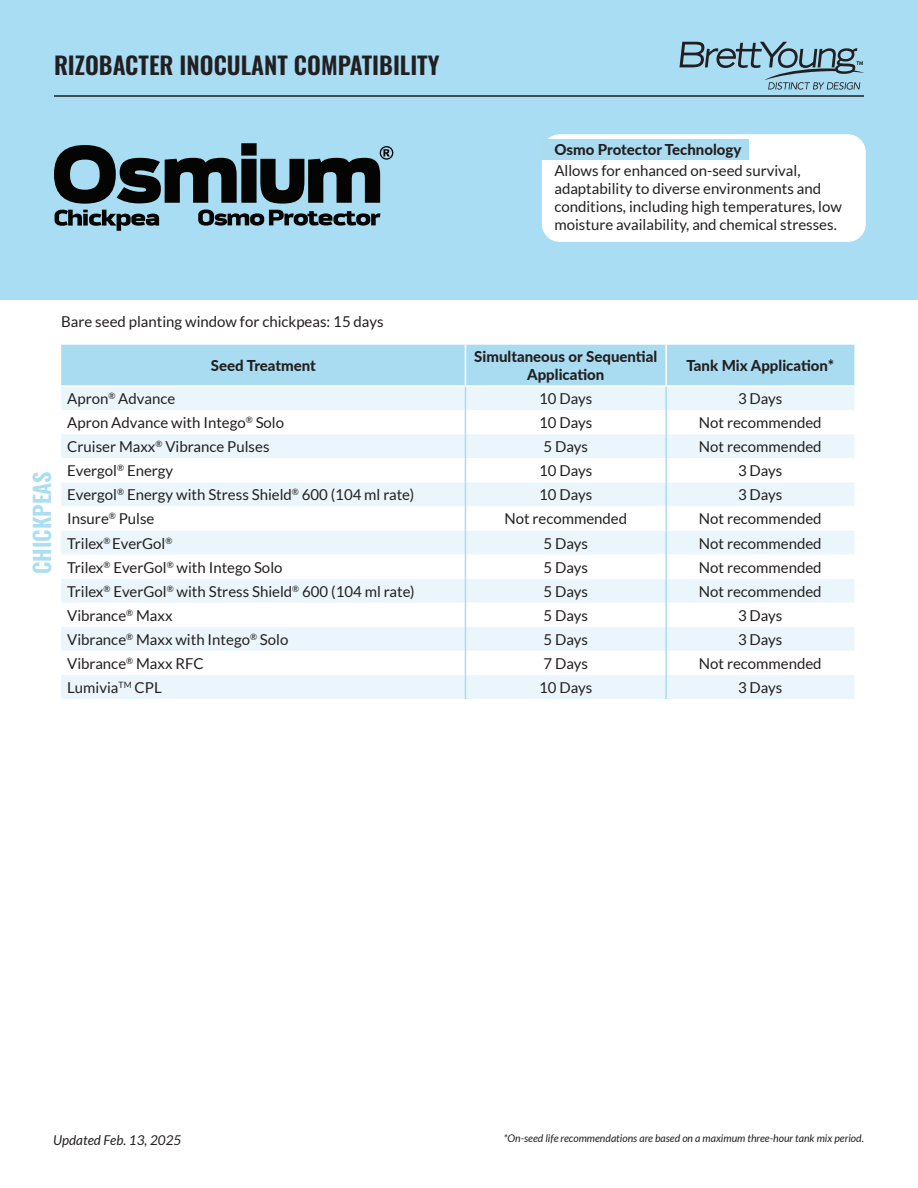
<style>
.page{position:relative;width:918px;height:1188px;background:#fff}
.page>*{position:absolute;margin:0;border:0;box-sizing:border-box;transform-origin:0 0}
.t1{font:600 24px "Oswald";color:#231f20}
.t2{font:600 22.5px "Oswald";color:#acdef2}
.t3{font:15px/18px "Lato";color:#231f20}
.t4{font:800 15px/18px "Lato";color:#231f20;text-align:center}
.t5{font:italic 13.5px "Lato";color:#231f20}
.t6{font:italic 10.5px "Lato";color:#231f20}
</style>
<div class="page">
<div style="left:0;top:0;width:918px;height:300px;background:#a8ddf3"></div>
<svg style="left:680px;top:42px;width:184px;height:48px"></svg>
<hr style="left:54px;top:95px;width:810px;height:2px;background:#231f20">
<svg style="left:61px;top:345px;width:793px;height:354px"></svg>
<hr style="left:465px;top:345px;width:1px;height:40px;background:#fff">
<hr style="left:665px;top:345px;width:2px;height:40px;background:#fff">
<hr style="left:665px;top:387px;width:2px;height:23px;background:#aadcf1">
<hr style="left:665px;top:410px;width:2px;height:24px;background:#aadcf1">
<hr style="left:665px;top:434px;width:2px;height:24px;background:#aadcf1">
<hr style="left:665px;top:458px;width:2px;height:24px;background:#aadcf1">
<hr style="left:665px;top:482px;width:2px;height:24px;background:#aadcf1">
<hr style="left:665px;top:506px;width:2px;height:24px;background:#aadcf1">
<hr style="left:665px;top:530px;width:2px;height:25px;background:#aadcf1">
<hr style="left:665px;top:555px;width:2px;height:24px;background:#aadcf1">
<hr style="left:665px;top:579px;width:2px;height:24px;background:#aadcf1">
<hr style="left:665px;top:603px;width:2px;height:24px;background:#aadcf1">
<hr style="left:665px;top:627px;width:2px;height:24px;background:#aadcf1">
<hr style="left:665px;top:651px;width:2px;height:24px;background:#aadcf1">
<hr style="left:665px;top:675px;width:2px;height:24px;background:#aadcf1">
<hr style="left:61px;top:385px;width:404px;height:2px;background:#fff">
<hr style="left:465px;top:385px;width:201px;height:2px;background:#fff">
<hr style="left:666px;top:385px;width:188px;height:2px;background:#fff">
<svg style="left:54px;top:143px;width:339px;height:88px"></svg>
<div style="left:542px;top:134px;width:324px;height:108px;background:#fff;border-radius:18px"></div>
<div style="left:540px;top:139px;width:208px;height:21px;background:#aadcf1"></div>
<p class="t1" style="left:54px;top:52px;width:387px">RIZOBACTER INOCULANT COMPATIBILITY</p>
<p class="t4" style="left:554px;top:140px;width:189px">Osmo Protector Technology</p>
<p class="t3" style="left:554px;top:162px;width:289px">Allows for enhanced on-seed survival, adaptability to diverse environments and conditions, including high temperatures, low moisture availability, and chemical stresses.</p>
<p class="t2" style="left:30px;top:574px;width:104px;rotate:-90deg">CHICKPEAS</p>
<p class="t3" style="left:61px;top:313px;width:324px">Bare seed planting window for chickpeas: 15 days</p>
<p class="t4" style="left:211px;top:356px;width:107px">Seed Treatment</p>
<p class="t4" style="left:474px;top:347px;width:185px">Simultaneous or Sequential<br>Application</p>
<p class="t4" style="left:686px;top:356px;width:149px">Tank Mix Application*</p>
<p class="t3" style="left:67px;top:390px;width:110px">Apron<sup>®</sup> Advance</p>
<p class="t3" style="left:539px;top:390px;width:55px">10 Days</p>
<p class="t3" style="left:738px;top:390px;width:46px">3 Days</p>
<p class="t3" style="left:67px;top:414px;width:218px">Apron Advance with Intego<sup>®</sup> Solo</p>
<p class="t3" style="left:539px;top:414px;width:55px">10 Days</p>
<p class="t3" style="left:699px;top:414px;width:124px">Not recommended</p>
<p class="t3" style="left:67px;top:438px;width:204px">Cruiser Maxx<sup>®</sup> Vibrance Pulses</p>
<p class="t3" style="left:544px;top:438px;width:46px">5 Days</p>
<p class="t3" style="left:699px;top:438px;width:124px">Not recommended</p>
<p class="t3" style="left:67px;top:462px;width:108px">Evergol<sup>®</sup> Energy</p>
<p class="t3" style="left:539px;top:462px;width:55px">10 Days</p>
<p class="t3" style="left:738px;top:462px;width:46px">3 Days</p>
<p class="t3" style="left:67px;top:486px;width:349px">Evergol<sup>®</sup> Energy with Stress Shield<sup>®</sup> 600 (104 ml rate)</p>
<p class="t3" style="left:539px;top:486px;width:55px">10 Days</p>
<p class="t3" style="left:738px;top:486px;width:46px">3 Days</p>
<p class="t3" style="left:67px;top:510px;width:89px">Insure<sup>®</sup> Pulse</p>
<p class="t3" style="left:504px;top:510px;width:124px">Not recommended</p>
<p class="t3" style="left:699px;top:510px;width:124px">Not recommended</p>
<p class="t3" style="left:67px;top:534px;width:107px">Trilex<sup>®</sup> EverGol<sup>®</sup></p>
<p class="t3" style="left:544px;top:534px;width:46px">5 Days</p>
<p class="t3" style="left:699px;top:534px;width:124px">Not recommended</p>
<p class="t3" style="left:67px;top:558px;width:217px">Trilex<sup>®</sup> EverGol<sup>®</sup> with Intego Solo</p>
<p class="t3" style="left:544px;top:558px;width:46px">5 Days</p>
<p class="t3" style="left:699px;top:558px;width:124px">Not recommended</p>
<p class="t3" style="left:67px;top:582px;width:349px">Trilex<sup>®</sup> EverGol<sup>®</sup> with Stress Shield<sup>®</sup> 600 (104 ml rate)</p>
<p class="t3" style="left:544px;top:582px;width:46px">5 Days</p>
<p class="t3" style="left:699px;top:582px;width:124px">Not recommended</p>
<p class="t3" style="left:67px;top:606px;width:107px">Vibrance<sup>®</sup> Maxx</p>
<p class="t3" style="left:544px;top:606px;width:46px">5 Days</p>
<p class="t3" style="left:738px;top:606px;width:46px">3 Days</p>
<p class="t3" style="left:67px;top:630px;width:223px">Vibrance<sup>®</sup> Maxx with Intego<sup>®</sup> Solo</p>
<p class="t3" style="left:544px;top:630px;width:46px">5 Days</p>
<p class="t3" style="left:738px;top:630px;width:46px">3 Days</p>
<p class="t3" style="left:67px;top:654px;width:138px">Vibrance<sup>®</sup> Maxx RFC</p>
<p class="t3" style="left:544px;top:654px;width:46px">7 Days</p>
<p class="t3" style="left:699px;top:654px;width:124px">Not recommended</p>
<p class="t3" style="left:67px;top:678px;width:96px">Lumivia<sup>TM</sup> CPL</p>
<p class="t3" style="left:539px;top:678px;width:55px">10 Days</p>
<p class="t3" style="left:738px;top:678px;width:46px">3 Days</p>
<p class="t5" style="left:53px;top:1132px;width:130px">Updated Feb. 13, 2025</p>
<p class="t6" style="left:504px;top:1133px;width:362px">*On-seed life recommendations are based on a maximum three-hour tank mix period.</p>
</div>
